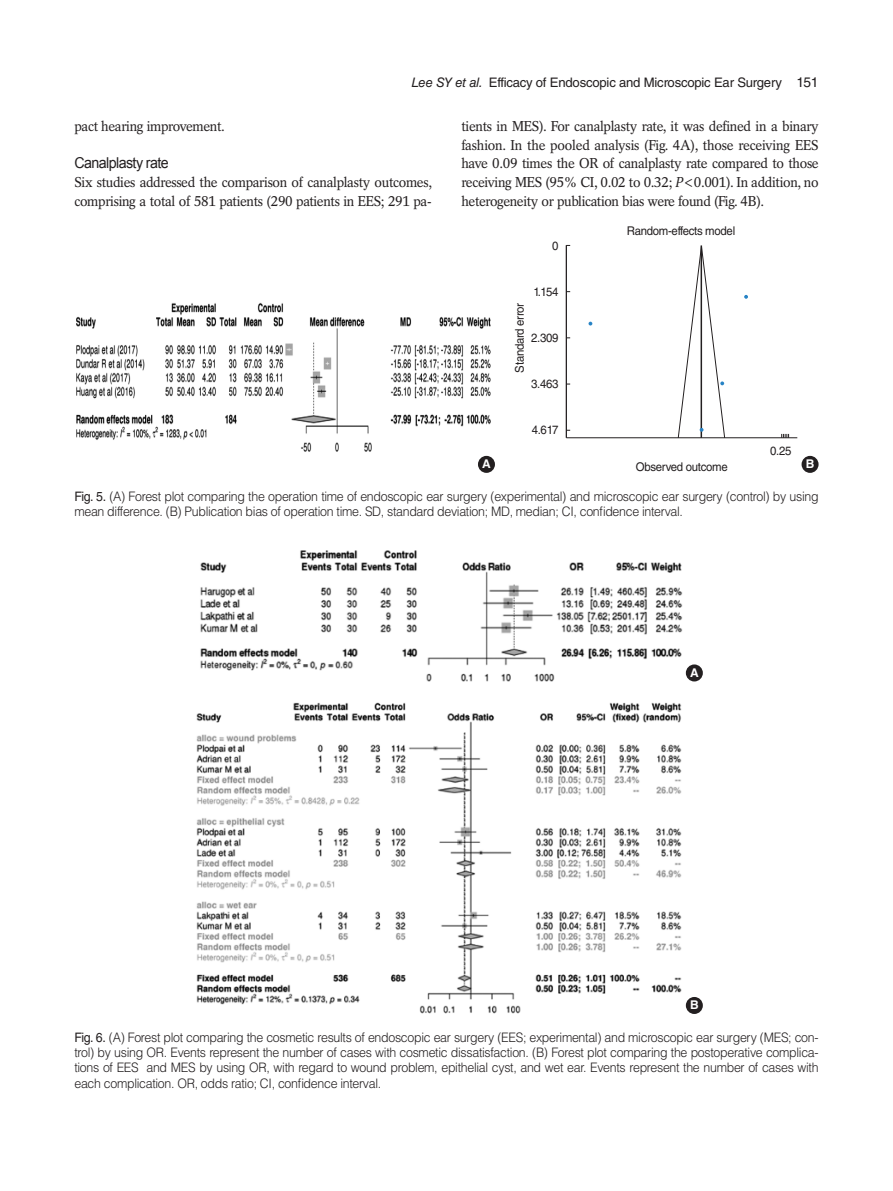
<style>
.page{position:relative;width:893px;height:1191px;background:#fff}
.page>*{position:absolute;margin:0;border:0;box-sizing:border-box;transform-origin:0 0}
.본문_중제목{font:15px "Arial";letter-spacing:-.04em;color:#231f20;scale:.95 1}
.본문_0{font:14.25px/18.8px "Rotation LT Std";letter-spacing:-.025em;color:#231f20;scale:.95 1}
.표_그림_설명{font:300 13.05px/15.3px "Helvetica LT Std";letter-spacing:-.025em;color:#231f20;scale:.95 1}
.t1{font:13.05px "Helvetica LT Std";letter-spacing:-.015em;color:#231f20}
.그림_지문8pt{font:12px "Helvetica LT Std";letter-spacing:-.025em;color:#231f20;scale:.95 1}
.t2{font:700 12px "Helvetica LT Std";color:#fff}
.s1{font-style:italic}
.s2{font-size:13.8px}
.s3{font-family:"Dotum"}
.s4{font-weight:400}
</style>
<div class="page">
<img style="left:76px;top:302px;width:415px;height:160px">
<div style="left:478px;top:456px;width:17px;height:17px;background:#231f20;border-radius:50%"></div>
<div style="left:801px;top:456px;width:18px;height:17px;background:#231f20;border-radius:50%"></div>
<hr style="left:566px;top:437px;width:231px;height:1px;background:#231f20">
<hr style="left:566px;top:245px;width:1px;height:193px;background:#231f20">
<svg style="left:781px;top:434px;width:8px;height:4px"></svg>
<svg style="left:744px;top:295px;width:4px;height:4px"></svg>
<svg style="left:588px;top:322px;width:4px;height:3px"></svg>
<svg style="left:677px;top:245px;width:48px;height:194px"></svg>
<img style="left:200px;top:550px;width:488px;height:131px">
<div style="left:686px;top:664px;width:17px;height:17px;background:#231f20;border-radius:50%"></div>
<img style="left:196px;top:702px;width:492px;height:312px">
<div style="left:686px;top:997px;width:17px;height:17px;background:#231f20;border-radius:50%"></div>
<p class="t1" style="left:411px;top:75px;width:409px"><span class="s1">Lee SY et al.</span> Efficacy of Endoscopic and Microscopic Ear Surgery <span class="s2">151</span></p>
<p class="본문_0" style="left:74px;top:117px;width:160px">pact hearing improvement.</p>
<p class="본문_중제목" style="left:74px;top:153px;width:101px">Canalplasty rate</p>
<p class="본문_0" style="left:74px;top:173px;width:378px">Six studies addressed the comparison of canalplasty outcomes, comprising a total of 581 patients (290 patients in EES; 291 pa-</p>
<p class="본문_0" style="left:461px;top:117px;width:378px;text-align:justify">tients in MES). For canalplasty rate, it was defined in a binary fashion. In the pooled analysis (Fig. 4A), those receiving EES have 0.09 times the OR of canalplasty rate compared to those receiving MES (95% CI, 0.02 to 0.32; <span class="s1">P</span><span class="s3">&lt;</span>0.001). In addition, no heterogeneity or publication bias were found (Fig. 4B).</p>
<p class="그림_지문8pt" style="left:552px;top:239px;width:8px">0</p>
<p class="그림_지문8pt" style="left:533px;top:285px;width:28px">1.154</p>
<p class="그림_지문8pt" style="left:531px;top:331px;width:30px">2.309</p>
<p class="그림_지문8pt" style="left:531px;top:377px;width:30px">3.463</p>
<p class="그림_지문8pt" style="left:532px;top:422px;width:30px">4.617</p>
<p class="그림_지문8pt" style="left:512px;top:372px;width:74px;rotate:-90deg">Standard error</p>
<p class="그림_지문8pt" style="left:627px;top:224px;width:116px">Random-effects model</p>
<p class="그림_지문8pt" style="left:770px;top:444px;width:24px">0.25</p>
<p class="t2" style="left:482px;top:457px;width:10px">A</p>
<p class="t2" style="left:806px;top:457px;width:10px">B</p>
<p class="그림_지문8pt" style="left:636px;top:459px;width:98px">Observed outcome</p>
<p class="표_그림_설명" style="left:74px;top:488px;width:785px"><span class="s4">Fig. 5.</span> (A) Forest plot comparing the operation time of endoscopic ear surgery (experimental) and microscopic ear surgery (control) by using mean difference. (B) Publication bias of operation time. SD, standard deviation; MD, median; CI, confidence interval.</p>
<p class="t2" style="left:690px;top:665px;width:10px">A</p>
<p class="t2" style="left:690px;top:998px;width:10px">B</p>
<p class="표_그림_설명" style="left:74px;top:1029px;width:785px;text-align:justify"><span class="s4">Fig. 6.</span> (A) Forest plot comparing the cosmetic results of endoscopic ear surgery (EES; experimental) and microscopic ear surgery (MES; con&shy;trol) by using OR. Events represent the number of cases with cosmetic dissatisfaction. (B) Forest plot comparing the postoperative complica&shy;tions of EES and MES by using OR, with regard to wound problem, epithelial cyst, and wet ear. Events represent the number of cases with each complication. OR, odds ratio; CI, confidence interval.</p>
</div>
